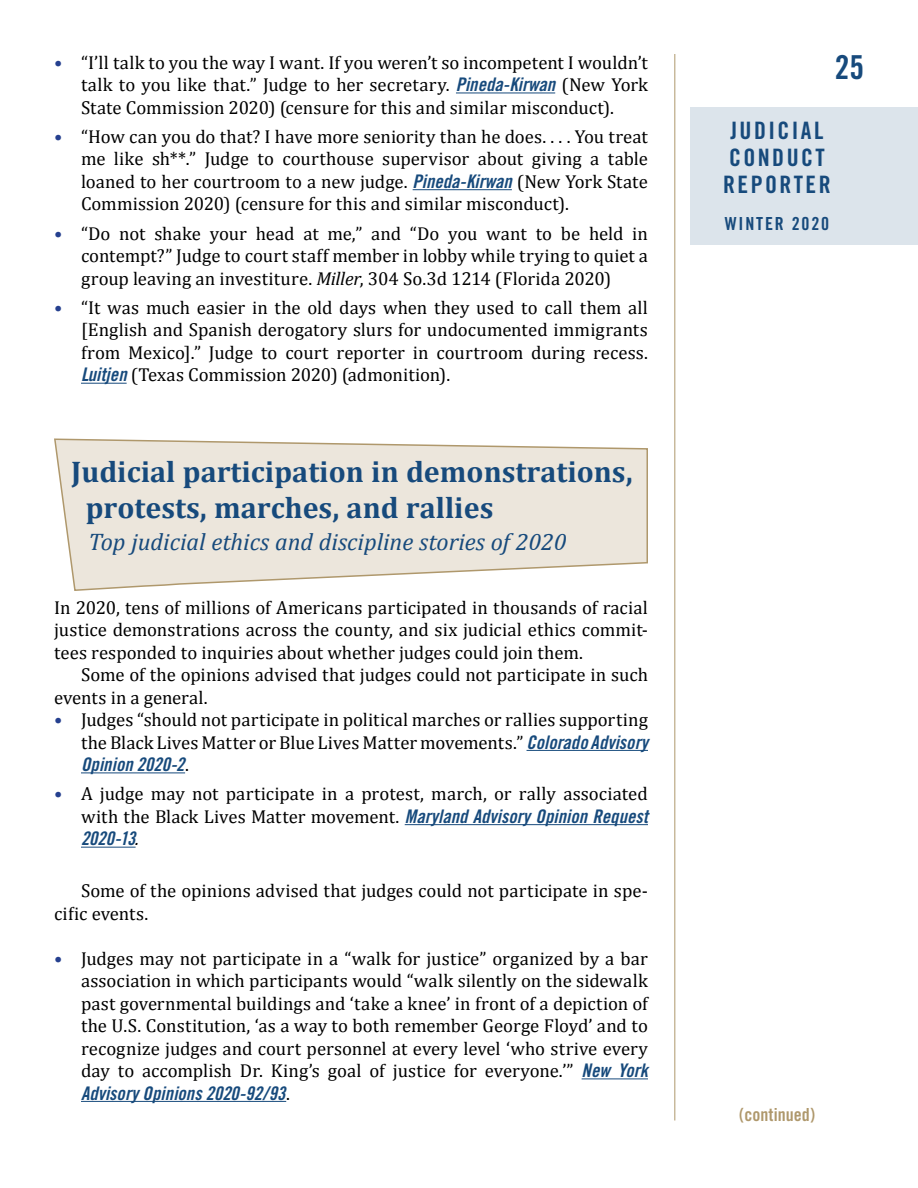
<style>
.page{position:relative;width:918px;height:1188px;background:#fff}
.page>*{position:absolute;margin:0;border:0;box-sizing:border-box;transform-origin:0 0}
.t1{font:33px "Trade Gothic Bold Cond Twenty";color:#174a7c}
.t2{font:700 30px/36px "Cambria";color:#174a7c}
.t3{font:italic 24px "Cambria";color:#174a7c}
.t4{font:24px/27px "Trade Gothic Bold Cond Twenty";letter-spacing:.1em;color:#174a7c;text-align:center}
.t5{font:18.75px/22.5px "Cambria";color:#000;text-align:justify}
.t6{font:18.75px "Trade Gothic Bold Cond Twenty Obl";letter-spacing:.005em;color:#174a7c}
.t7{font:18px "Trade Gothic Bold Cond Twenty";color:#af986c}
.t8{font:18px "Trade Gothic Bold Cond Twenty";letter-spacing:.1em;color:#174a7c}
.s1{color:#25408f}
.s2{font-family:"Trade Gothic Bold Cond Twenty Obl";color:#174a7c}
.s3{font-style:italic}
.s4{font-family:"Cambria";color:#000}
.s5{font-family:"Cambria";font-style:italic;color:#000}
</style>
<div class="page">
<div style="left:690px;top:107px;width:228px;height:138px;background:#dce4eb"></div>
<hr style="left:675px;top:54px;width:1px;height:1066px;background:#af986c">
<hr style="left:456px;top:92px;width:99px;height:1px;background:#174a7c">
<hr style="left:413px;top:189px;width:99px;height:1px;background:#174a7c">
<hr style="left:81px;top:383px;width:46px;height:1px;background:#174a7c">
<hr style="left:527px;top:750px;width:121px;height:1px;background:#174a7c">
<hr style="left:81px;top:772px;width:104px;height:1px;background:#174a7c">
<hr style="left:405px;top:824px;width:243px;height:1px;background:#174a7c">
<hr style="left:81px;top:847px;width:55px;height:1px;background:#174a7c">
<hr style="left:582px;top:1078px;width:66px;height:1px;background:#174a7c">
<hr style="left:81px;top:1101px;width:205px;height:1px;background:#174a7c">
<svg style="left:54px;top:438px;width:594px;height:153px"></svg>
<p class="t5" style="left:81px;top:51px;width:568px;text-indent:-27px"><span class="s1">•</span> “I’ll talk to you the way I want. If you weren’t so incompetent I wouldn’t talk to you like that.” Judge to her secretary. <span class="s2">Pineda-Kirwan</span> (New York State Commission 2020) (censure for this and similar misconduct).</p>
<p class="t5" style="left:81px;top:125px;width:569px;text-indent:-27px"><span class="s1">•</span> “How can you do that? I have more seniority than he does. . . . You treat me like sh**.” Judge to courthouse supervisor about giving a table loaned to her courtroom to a new judge. <span class="s2">Pineda-Kirwan</span> (New York State Commission 2020) (censure for this and similar misconduct).</p>
<p class="t5" style="left:81px;top:222px;width:569px;text-indent:-27px"><span class="s1">•</span> “Do not shake your head at me,” and “Do you want to be held in contempt?” Judge to court staff member in lobby while trying to quiet a group leaving an investiture. <span class="s3">Miller</span>, 304 So.3d 1214 (Florida 2020)</p>
<p class="t5" style="left:81px;top:296px;width:569px;text-indent:-27px"><span class="s1">•</span> “It was much easier in the old days when they used to call them all [English and Spanish derogatory slurs for undocumented immigrants from Mexico].” Judge to court reporter in courtroom during recess.<br><span class="s2">Luitjen</span> (Texas Commission 2020) (admonition).</p>
<h2 class="t2" style="left:86px;top:452px;width:548px;text-indent:-14px">Judicial participation in demonstrations, protests, marches, and rallies</h2>
<p class="t3" style="left:89px;top:525px;width:479px">Top judicial ethics and discipline stories of 2020</p>
<p class="t5" style="left:54px;top:596px;width:596px">In 2020, tens of millions of Americans participated in thousands of racial justice demonstrations across the county, and six judicial ethics commit&shy;tees responded to inquiries about whether judges could join them.</p>
<p class="t5" style="left:54px;top:663px;width:596px;text-indent:27px">Some of the opinions advised that judges could not participate in such events in a general.</p>
<p class="t5" style="left:54px;top:708px;width:596px;text-align:right"><span class="s1">•</span> Judges “should not participate in political marches or rallies supporting the Black Lives Matter or Blue Lives Matter movements.” <span class="s2">Colorado Advisory</span></p>
<p class="t6" style="left:81px;top:753px;width:109px">Opinion 2020-2<span class="s4">.</span></p>
<p class="t5" style="left:54px;top:783px;width:595px;text-align:right"><span class="s1">•</span> A judge may not participate in a protest, march, or rally associated with the Black Lives Matter movement. <span class="s2">Maryland Advisory Opinion Request</span></p>
<p class="t6" style="left:81px;top:827px;width:60px">2020-13<span class="s5">.</span></p>
<p class="t5" style="left:54px;top:879px;width:595px;text-indent:27px">Some of the opinions advised that judges could not participate in spe&shy;cific events.</p>
<p class="t5" style="left:81px;top:947px;width:569px;text-indent:-27px"><span class="s1">•</span> Judges may not participate in a “walk for justice” organized by a bar association in which participants would “walk silently on the sidewalk past governmental buildings and ‘take a knee’ in front of a depiction of the U.S. Constitution, ‘as a way to both remember George Floyd’ and to recognize judges and court personnel at every level ‘who strive every day to accomplish Dr. King’s goal of justice for everyone.’” <span class="s2">New York</span></p>
<p class="t6" style="left:81px;top:1081px;width:211px">Advisory Opinions 2020-92/93<span class="s4">.</span></p>
<h1 class="t1" style="left:835px;top:47px;width:31px">25</h1>
<p class="t4" style="left:723px;top:116px;width:109px">JUDICIAL<br>CONDUCT<br>REPORTER</p>
<p class="t8" style="left:725px;top:213px;width:106px">WINTER 2020</p>
<p class="t7" style="left:739px;top:1103px;width:78px">(continued)</p>
</div>
